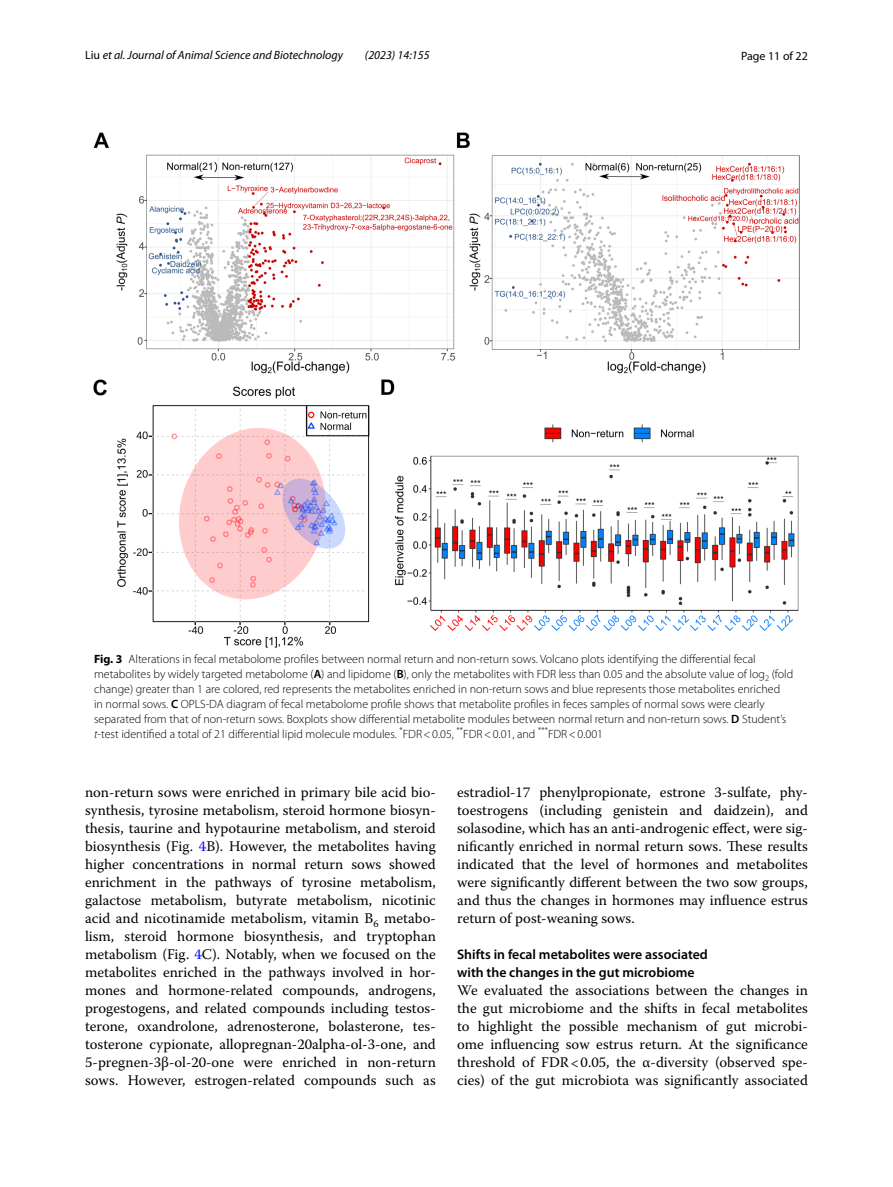
<style>
.page{position:relative;width:893px;height:1187px;background:#fff}
.page>*{position:absolute;margin:0;border:0;box-sizing:border-box;transform-origin:0 0}
.t1{font:14.7px/18px "Warnock Pro";color:#000;text-align:justify}
.t2{font:600 13.8px/18px "Myriad Pro";color:#000}
.t3{font:300 12px/15px "Myriad Pro";color:#000}
.t4{font:italic 12px "Myriad Pro";color:#000}
.t5{font:12px "Myriad Pro";color:#000}
.s1{font-style:normal}
.s2{font-weight:700}
.s3{font-weight:600}
.s4{font-style:italic}
.s5{color:#00f}
</style>
<div class="page">
<img style="left:93px;top:133px;width:707px;height:514px">
<p class="t4" style="left:85px;top:48px;width:260px"><span class="s1">Liu</span> et al. Journal of Animal Science and Biotechnology</p>
<p class="t4" style="left:365px;top:48px;width:66px">(2023) 14:155</p>
<p class="t5" style="left:741px;top:48px;width:68px">Page 11 of 22</p>
<p class="t3" style="left:94px;top:651px;width:701px"><span class="s2">Fig. 3</span> Alterations in fecal metabolome profiles between normal return and non-return sows. Volcano plots identifying the differential fecal metabolites by widely targeted metabolome (<span class="s3">A</span>) and lipidome (<span class="s3">B</span>), only the metabolites with FDR less than 0.05 and the absolute value of -log<sub>2</sub> (fold change) greater than 1 are colored, red represents the metabolites enriched in non-return sows and blue represents those metabolites enriched<br>in normal sows. <span class="s3">C</span> OPLS-DA diagram of fecal metabolome profile shows that metabolite profiles in feces samples of normal sows were clearly separated from that of non-return sows. Boxplots show differential metabolite modules between normal return and non-return sows. <span class="s3">D</span> Student’s <span class="s4">t</span>-test identified a total of 21 differential lipid molecule modules. <sup>*</sup>FDR&lt;0.05, <sup>**</sup>FDR&lt;0.01, and <sup>***</sup>FDR&lt;0.001</p>
<p class="t1" style="left:85px;top:783px;width:352px">non-return sows were enriched in primary bile acid bio&shy;synthesis, tyrosine metabolism, steroid hormone biosyn&shy;thesis, taurine and hypotaurine metabolism, and steroid biosynthesis (Fig. <span class="s5">4</span>B). However, the metabolites having higher concentrations in normal return sows showed enrichment in the pathways of tyrosine metabolism, galactose metabolism, butyrate metabolism, nicotinic acid and nicotinamide metabolism, vitamin B<sub>6</sub> metabo&shy;lism, steroid hormone biosynthesis, and tryptophan metabolism (Fig. <span class="s5">4</span>C). Notably, when we focused on the metabolites enriched in the pathways involved in hor&shy;mones and hormone-related compounds, androgens, progestogens, and related compounds including testos&shy;terone, oxandrolone, adrenosterone, bolasterone, tes&shy;tosterone cypionate, allopregnan-20alpha-ol-3-one, and 5-pregnen-3β-ol-20-one were enriched in non-return sows. However, estrogen-related compounds such as</p>
<p class="t1" style="left:457px;top:783px;width:352px">estradiol-17 phenylpropionate, estrone 3-sulfate, phy&shy;toestrogens (including genistein and daidzein), and solasodine, which has an anti-androgenic effect, were sig&shy;nificantly enriched in normal return sows. These results indicated that the level of hormones and metabolites were significantly different between the two sow groups, and thus the changes in hormones may influence estrus return of post-weaning sows.</p>
<p class="t2" style="left:457px;top:945px;width:252px">Shifts in fecal metabolites were associated with the changes in the gut microbiome</p>
<p class="t1" style="left:457px;top:981px;width:352px">We evaluated the associations between the changes in the gut microbiome and the shifts in fecal metabolites to highlight the possible mechanism of gut microbi&shy;ome influencing sow estrus return. At the significance threshold of FDR&lt;0.05, the α-diversity (observed spe&shy;cies) of the gut microbiota was significantly associated</p>
</div>
